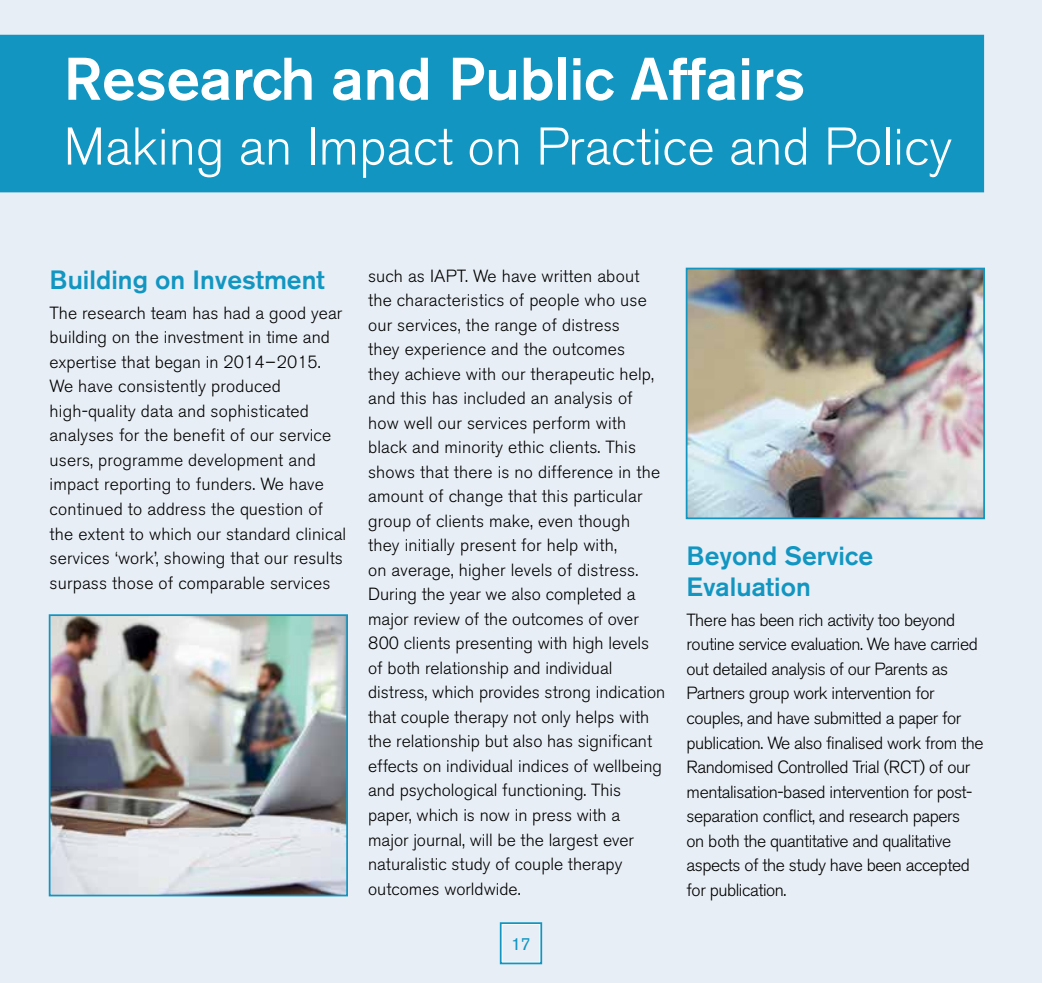
<style>
.page{position:relative;width:1042px;height:983px;background:#fff}
.page>*{position:absolute;margin:0;border:0;box-sizing:border-box;transform-origin:0 0}
.t1{font:500 59.5px "Akzidenz Grotesk BE";color:#fff}
.t2{font:300 52.5px "Akzidenz Grotesk BE";color:#fff}
.t3{font:500 26.25px/31.5px "Akzidenz Grotesk BE";color:#1296c1}
.t4{font:300 17.5px/24.5px "Akzidenz Grotesk BE";color:#000}
.t5{font:300 17.5px/24.5px "Akzidenz Grotesk BE";letter-spacing:-.025em;color:#000}
.t6{font:17.5px "Akzidenz Grotesk BE";color:#1296c1}
</style>
<div class="page">
<div style="left:0;top:0;width:1042px;height:982px;background:#e7eef5"></div>
<div style="left:500px;top:922px;width:42px;height:42px;border:2px solid #1296c1"></div>
<div style="left:1px;top:36px;width:982px;height:155px;background:#1296c1"></div>
<div style="left:0;top:35px;width:984px;height:157px;border:2px solid #1296c1"></div>
<img style="left:689px;top:270px;width:293px;height:246px">
<div style="left:686px;top:267px;width:299px;height:252px;border:2px solid #1296c1"></div>
<img style="left:52px;top:617px;width:293px;height:276px">
<div style="left:49px;top:614px;width:299px;height:282px;border:2px solid #1296c1"></div>
<h1 class="t1" style="left:64px;top:42px;width:743px">Research and Public Affairs</h1>
<h2 class="t2" style="left:64px;top:117px;width:890px">Making an Impact on Practice and Policy</h2>
<h3 class="t3" style="left:50px;top:264px;width:277px">Building on Investment</h3>
<p class="t4" style="left:50px;top:301px;width:298px">The research team has had a good year building on the investment in time and expertise that began in 2014–2015.<br>We have consistently produced high-quality data and sophisticated analyses for the benefit of our service users, programme development and impact reporting to funders. We have continued to address the question of the extent to which our standard clinical services ‘work’, showing that our results surpass those of comparable services</p>
<p class="t4" style="left:368px;top:263px;width:299px">such as IAPT. We have written about the characteristics of people who use our services, the range of distress<br>they experience and the outcomes<br>they achieve with our therapeutic help, and this has included an analysis of how well our services perform with black and minority ethic clients. This shows that there is no difference in the amount of change that this particular group of clients make, even though they initially present for help with,<br>on average, higher levels of distress.<br>During the year we also completed a major review of the outcomes of over 800 clients presenting with high levels of both relationship and individual distress, which provides strong indication that couple therapy not only helps with the relationship but also has significant effects on individual indices of wellbeing and psychological functioning. This paper, which is now in press with a<br>major journal, will be the largest ever naturalistic study of couple therapy outcomes worldwide.</p>
<p class="t6" style="left:511px;top:933px;width:21px">17</p>
<h3 class="t3" style="left:686px;top:539px;width:188px">Beyond Service<br>Evaluation</h3>
<p class="t5" style="left:686px;top:607px;width:298px">There has been rich activity too beyond routine service evaluation. We have carried out detailed analysis of our Parents as Partners group work intervention for couples, and have submitted a paper for publication. We also finalised work from the Randomised Controlled Trial (RCT) of our mentalisation-based intervention for post&shy;separation conflict, and research papers<br>on both the quantitative and qualitative aspects of the study have been accepted for publication.</p>
</div>
